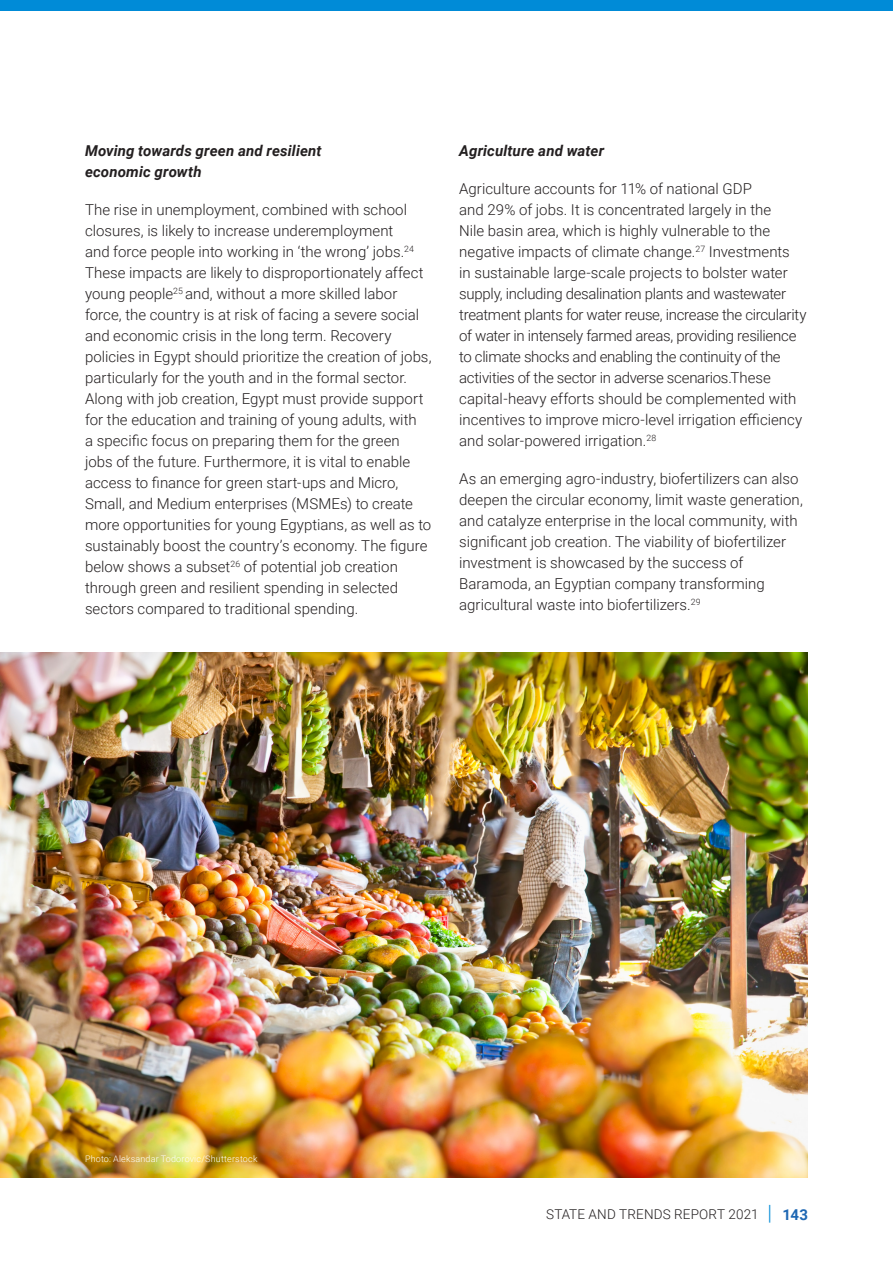
<style>
.page{position:relative;width:893px;height:1263px;background:#fff}
.page>*{position:absolute;margin:0;border:0;box-sizing:border-box;transform-origin:0 0}
.Body_copy{font:300 15px/21px "Roboto";color:#231f20}
.Subhead_3{font:italic 700 15px/21px "Roboto";letter-spacing:.01em;color:#231f20}
.t1{font:300 13.5px "Roboto";letter-spacing:.015em;color:#231f20}
.Picture_Caption{font:300 9px "Roboto";letter-spacing:.02em;color:#fff}
.s1{font-size:21px;color:#008bd7}
.s2{font-weight:700;font-size:15px;color:#1e67b3}
</style>
<div class="page">
<div style="left:0;top:0;width:893px;height:11px;background:#008bd7"></div>
<img style="left:0;top:653px;width:808px;height:525px">
<p class="Subhead_3" style="left:85px;top:139px;width:238px">Moving towards green and resilient economic growth</p>
<p class="Body_copy" style="left:85px;top:198px;width:348px">The rise in unemployment, combined with school closures, is likely to increase underemployment<br>and force people into working in ‘the wrong’ jobs.<sup>24<br></sup>These impacts are likely to disproportionately affect young people<sup>25</sup> and, without a more skilled labor force, the country is at risk of facing a severe social and economic crisis in the long term. Recovery policies in Egypt should prioritize the creation of jobs, particularly for the youth and in the formal sector.<br>Along with job creation, Egypt must provide support for the education and training of young adults, with<br>a specific focus on preparing them for the green<br>jobs of the future. Furthermore, it is vital to enable access to finance for green start-ups and Micro, Small, and Medium enterprises (MSMEs) to create more opportunities for young Egyptians, as well as to sustainably boost the country’s economy. The figure below shows a subset<sup>26</sup> of potential job creation through green and resilient spending in selected sectors compared to traditional spending.</p>
<p class="Subhead_3" style="left:459px;top:139px;width:146px">Agriculture and water</p>
<p class="Body_copy" style="left:459px;top:177px;width:349px">Agriculture accounts for 11% of national GDP<br>and 29% of jobs. It is concentrated largely in the<br>Nile basin area, which is highly vulnerable to the negative impacts of climate change.<sup>27</sup> Investments<br>in sustainable large-scale projects to bolster water supply, including desalination plants and wastewater treatment plants for water reuse, increase the circularity of water in intensely farmed areas, providing resilience to climate shocks and enabling the continuity of the activities of the sector in adverse scenarios.These capital-heavy efforts should be complemented with incentives to improve micro-level irrigation efficiency and solar-powered irrigation.<sup>28</sup></p>
<p class="Body_copy" style="left:459px;top:467px;width:345px">As an emerging agro-industry, biofertilizers can also deepen the circular economy, limit waste generation, and catalyze enterprise in the local community, with significant job creation. The viability of biofertilizer investment is showcased by the success of Baramoda, an Egyptian company transforming agricultural waste into biofertilizers.<sup>29</sup></p>
<p class="Picture_Caption" style="left:85px;top:1153px;width:174px">Photo: Aleksandar Todorovic/Shutterstock</p>
<p class="t1" style="left:546px;top:1204px;width:263px">STATE AND TRENDS REPORT 2021 <span class="s1">|</span> <span class="s2">143</span></p>
</div>
